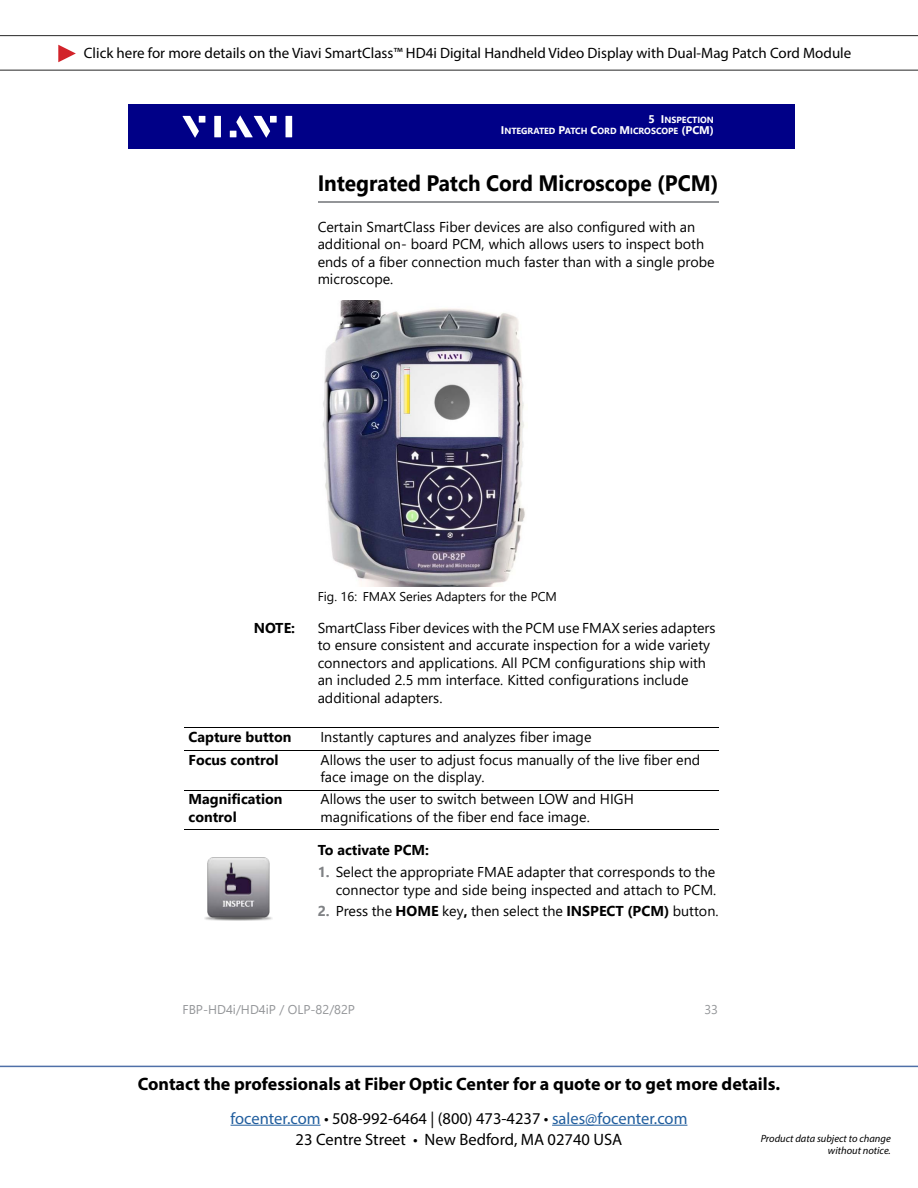
<style>
.page{position:relative;width:918px;height:1188px;background:#fff}
.page>*{position:absolute;margin:0;border:0;box-sizing:border-box;transform-origin:0 0}
.t1{font:700 22.2px "Segoe UI";color:#000;scale:.94 1}
.t2{font:700 18px "Myriad Pro";color:#000}
.t3{font:16.5px "Myriad Pro";color:#215e9e}
.t4{font:16.5px "Myriad Pro";color:#000}
.t5{font:15px "Myriad Pro";color:#000}
.t6{font:14.25px/17.4px "Segoe UI";color:#000}
.t7{font:700 14.25px/17.4px "Segoe UI";color:#000}
.t8{font:12.75px "Segoe UI";color:#000}
.t9{font:12.75px "Segoe UI";color:#939598}
.t10{font:italic 10.5px/12.6px "Myriad Pro";color:#000;text-align:right}
.t11{font:700 8.85px "Segoe UI";color:#fff}
.s1{font-size:11.1px}
.s2{font-weight:700;color:#808285}
.s3{font-weight:700}
.s4{color:#000}
</style>
<div class="page">
<hr style="left:231px;top:1125px;width:90px;height:1px;background:#215e9e">
<hr style="left:552px;top:1125px;width:135px;height:1px;background:#215e9e">
<hr style="left:0;top:1066px;width:918px;height:1px;background:#4f70a8">
<hr style="left:0;top:70px;width:918px;height:1px;background:#262626">
<svg style="left:58px;top:45px;width:18px;height:17px"></svg>
<hr style="left:0;top:35px;width:918px;height:1px;background:#262626">
<div style="left:129px;top:104px;width:666px;height:45px;background:#000087"></div>
<svg style="left:183px;top:116px;width:16px;height:22px"></svg>
<div style="left:199px;top:116px;width:6px;height:7px;background:#fff"></div>
<div style="left:214px;top:116px;width:7px;height:21px;background:#fff"></div>
<div style="left:270px;top:116px;width:7px;height:7px;background:#fff"></div>
<div style="left:286px;top:116px;width:6px;height:21px;background:#fff"></div>
<svg style="left:230px;top:116px;width:40px;height:22px"></svg>
<hr style="left:318px;top:201px;width:401px;height:2px;background:#939598">
<img style="left:323px;top:301px;width:202px;height:286px">
<hr style="left:184px;top:728px;width:535px;height:1px;background:#000">
<hr style="left:184px;top:750px;width:535px;height:1px;background:#000">
<hr style="left:184px;top:790px;width:535px;height:1px;background:#000">
<hr style="left:184px;top:830px;width:535px;height:1px;background:#000">
<img style="left:204px;top:857px;width:68px;height:64px">
<p class="t5" style="left:84px;top:44px;width:769px">Click here for more details on the Viavi SmartClass™ HD4i Digital Handheld Video Display with Dual-Mag Patch Cord Module</p>
<p class="t11" style="left:648px;top:111px;width:67px"><span class="s1">5 I</span>NSPECTION</p>
<p class="t11" style="left:501px;top:123px;width:215px"><span class="s1">I</span>NTEGRATED <span class="s1">P</span>ATCH <span class="s1">C</span>ORD <span class="s1">M</span>ICROSCOPE <span class="s1">(PCM)</span></p>
<h1 class="t1" style="left:318px;top:162px;width:428px">Integrated Patch Cord Microscope (PCM)</h1>
<p class="t6" style="left:318px;top:217px;width:399px">Certain SmartClass Fiber devices are also configured with an additional on- board PCM, which allows users to inspect both ends of a fiber connection much faster than with a single probe microscope.</p>
<p class="t8" style="left:318px;top:585px;width:241px">Fig. 16: FMAX Series Adapters for the PCM</p>
<p class="t7" style="left:254px;top:618px;width:43px">NOTE:</p>
<p class="t6" style="left:318px;top:618px;width:399px">SmartClass Fiber devices with the PCM use FMAX series adapters to ensure consistent and accurate inspection for a wide variety connectors and applications. All PCM configurations ship with an included 2.5 mm interface. Kitted configurations include additional adapters.</p>
<p class="t7" style="left:189px;top:727px;width:104px">Capture button</p>
<p class="t6" style="left:321px;top:727px;width:273px">Instantly captures and analyzes fiber image</p>
<p class="t7" style="left:189px;top:750px;width:92px">Focus control</p>
<p class="t6" style="left:321px;top:750px;width:381px">Allows the user to adjust focus manually of the live fiber end face image on the display.</p>
<p class="t7" style="left:189px;top:789px;width:95px">Magnification control</p>
<p class="t6" style="left:321px;top:789px;width:315px">Allows the user to switch between LOW and HIGH magnifications of the fiber end face image.</p>
<p class="t7" style="left:318px;top:840px;width:113px">To activate PCM:</p>
<p class="t6" style="left:318px;top:862px;width:400px;text-align:right"><span class="s2">1.</span> Select the appropriate FMAE adapter that corresponds to the connector type and side being inspected and attach to PCM.</p>
<p class="t6" style="left:318px;top:900px;width:402px"><span class="s2">2.</span> Press the <span class="s3">HOME</span> key<span class="s3">,</span> then select the <span class="s3">INSPECT (PCM)</span> button.</p>
<p class="t9" style="left:183px;top:998px;width:174px">FBP-HD4i/HD4iP / OLP-82/82P</p>
<p class="t9" style="left:704px;top:998px;width:15px">33</p>
<p class="t2" style="left:138px;top:1072px;width:644px">Contact the professionals at Fiber Optic Center for a quote or to get more details.</p>
<p class="t3" style="left:231px;top:1108px;width:458px">focenter.com <span class="s4">• 508-992-6464 | (800) 473-4237 •</span> sales@focenter.com</p>
<p class="t4" style="left:296px;top:1129px;width:328px">23 Centre Street • New Bedford, MA 02740 USA</p>
<p class="t10" style="left:761px;top:1132px;width:132px">Product data subject to change without notice.</p>
</div>
